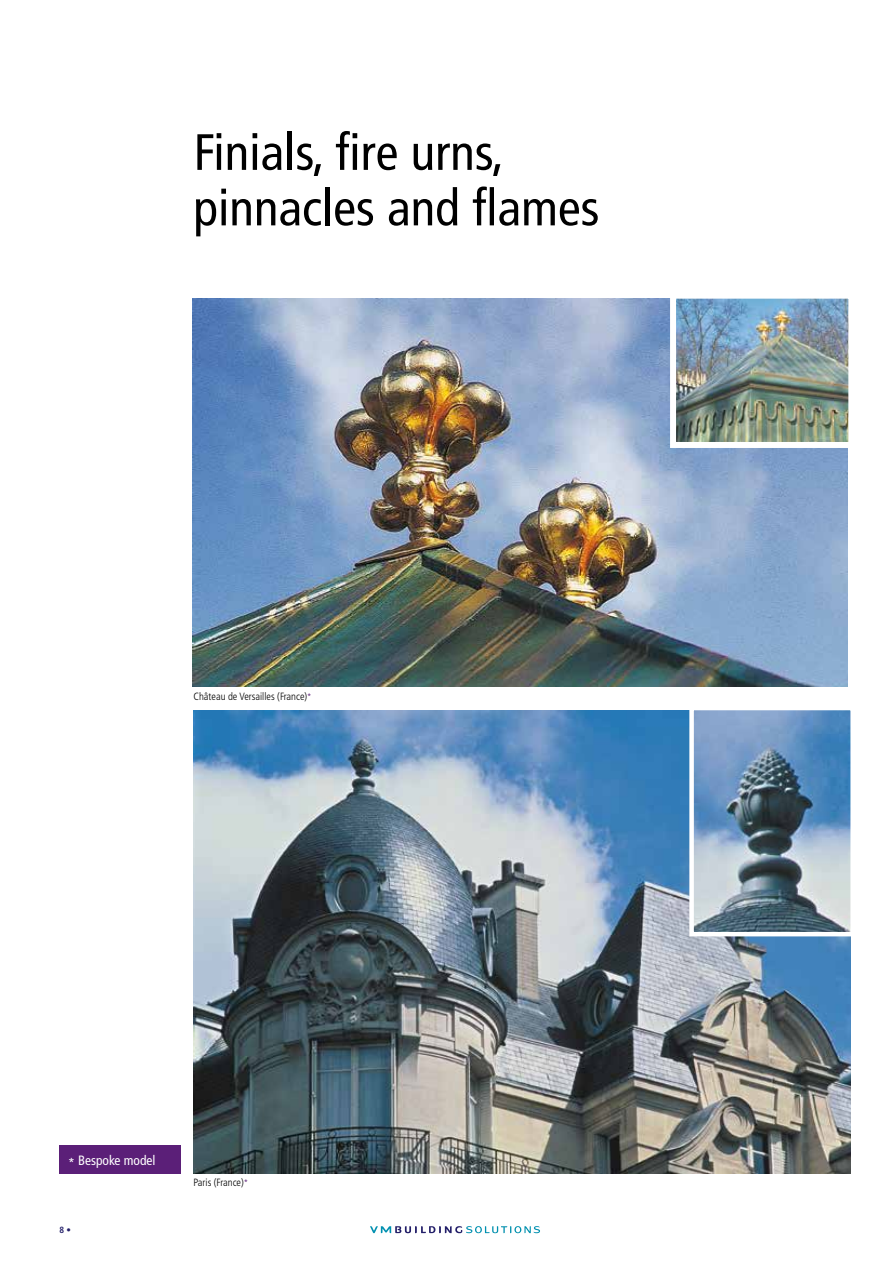
<style>
.page{position:relative;width:893px;height:1263px;background:#fff}
.page>*{position:absolute;margin:0;border:0;box-sizing:border-box;transform-origin:0 0}
.t1{font:condensed 51px/55.5px "Frutiger LT Pro";color:#000}
.t2{font:condensed 13.5px "Frutiger LT Pro";color:#fff}
.t3{font:300 condensed 10.5px "Frutiger LT Pro";color:#000}
.t4{font:700 condensed 9px "Frutiger LT Pro";color:#231f69}
.s1{font-size:9px;color:#5b1f78}
</style>
<div class="page">
<img style="left:193px;top:710px;width:657px;height:464px">
<svg style="left:687px;top:710px;width:164px;height:229px;background:#7894ae"></svg>
<img style="left:193px;top:299px;width:655px;height:387px">
<img style="left:667px;top:298px;width:182px;height:153px">
<div style="left:60px;top:1145px;width:121px;height:29px;background:#5b1f78"></div>
<svg style="left:370px;top:1226px;width:170px;height:7px"></svg>
<h1 class="t1" style="left:193px;top:125px;width:407px">Finials, fire urns, pinnacles and flames</h1>
<p class="t3" style="left:193px;top:691px;width:120px">Château de Versailles (France)<span class="s1">*</span></p>
<p class="t2" style="left:68px;top:1152px;width:89px">* Bespoke model</p>
<p class="t4" style="left:60px;top:1225px;width:13px">8 •</p>
<p class="t3" style="left:193px;top:1177px;width:56px">Paris (France)<span class="s1">*</span></p>
</div>
